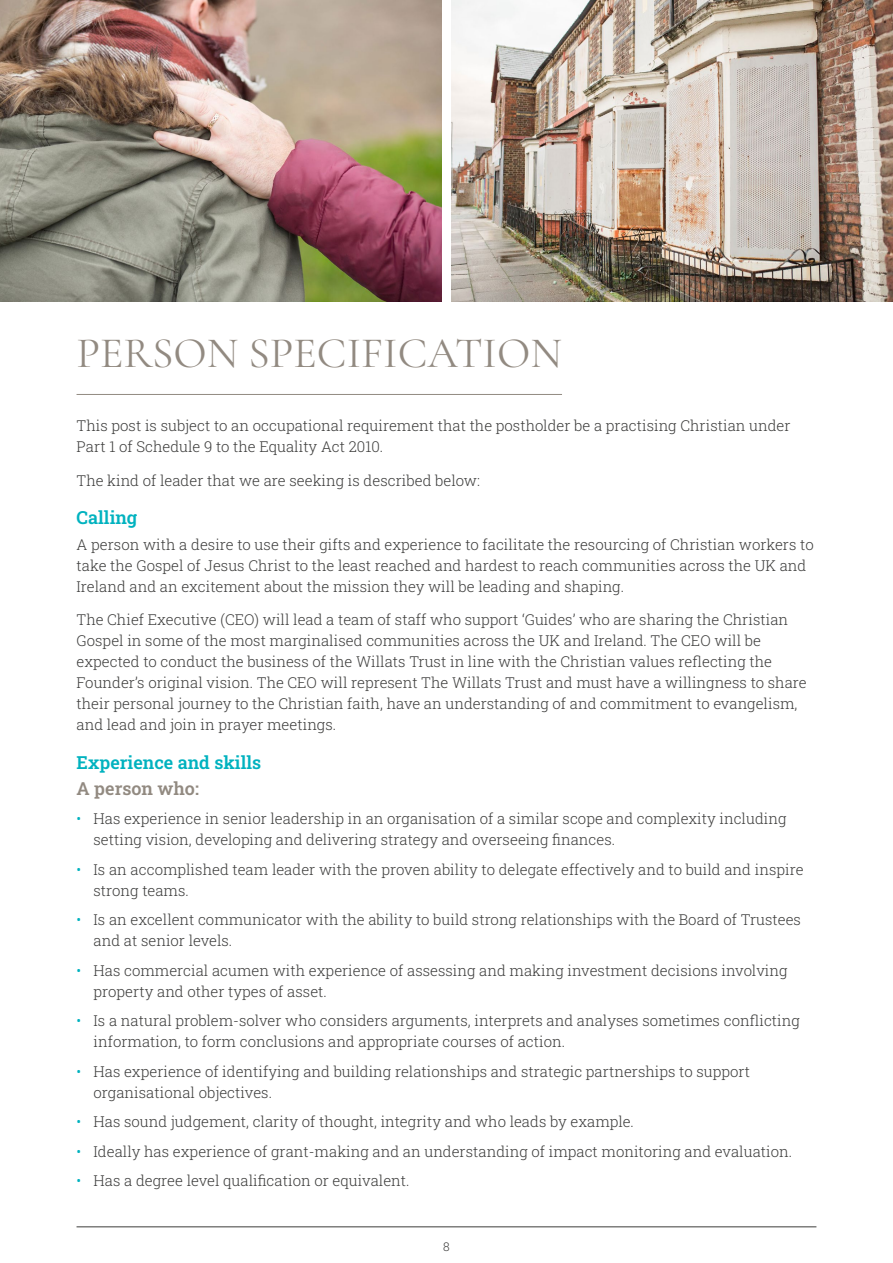
<style>
.page{position:relative;width:893px;height:1263px;background:#fff}
.page>*{position:absolute;margin:0;border:0;box-sizing:border-box;transform-origin:0 0}
.t1{font:43.5px "Cormorant Garamond";color:#928a81}
.t2{font:600 18px "Roboto Slab";color:#00b2bf}
.t3{font:600 18px "Roboto Slab";color:#928a81}
.t4{font:300 15px/21px "Roboto Slab";color:#3c3c3b}
.t5{font:300 12px "Roboto Slab";color:#3c3c3b}
.s1{color:#00b2bf}
</style>
<div class="page">
<img style="left:0;top:0;width:441px;height:302px">
<img style="left:452px;top:0;width:441px;height:302px">
<hr style="left:77px;top:394px;width:485px;height:1px;background:#928a81">
<hr style="left:77px;top:1226px;width:739px;height:1px;background:#3c3c3b">
<h1 class="t1" style="left:77px;top:327px;width:487px">PERSON SPECIFICATION</h1>
<p class="t4" style="left:77px;top:415px;width:715px">This post is subject to an occupational requirement that the postholder be a practising Christian under<br>Part 1 of Schedule 9 to the Equality Act 2010.</p>
<p class="t4" style="left:77px;top:469px;width:405px">The kind of leader that we are seeking is described below:</p>
<p class="t2" style="left:77px;top:505px;width:62px">Calling</p>
<p class="t4" style="left:77px;top:533px;width:739px">A person with a desire to use their gifts and experience to facilitate the resourcing of Christian workers to take the Gospel of Jesus Christ to the least reached and hardest to reach communities across the UK and<br>Ireland and an excitement about the mission they will be leading and shaping.</p>
<p class="t4" style="left:77px;top:609px;width:732px">The Chief Executive (CEO) will lead a team of staff who support ‘Guides’ who are sharing the Christian Gospel in some of the most marginalised communities across the UK and Ireland. The CEO will be expected to conduct the business of the Willats Trust in line with the Christian values reflecting the Founder’s original vision. The CEO will represent The Willats Trust and must have a willingness to share their personal journey to the Christian faith, have an understanding of and commitment to evangelism, and lead and join in prayer meetings.</p>
<p class="t2" style="left:77px;top:750px;width:186px">Experience and skills</p>
<p class="t3" style="left:77px;top:776px;width:124px">A person who:</p>
<p class="t4" style="left:94px;top:808px;width:694px;text-indent:-17px"><span class="s1">•</span> Has experience in senior leadership in an organisation of a similar scope and complexity including setting vision, developing and delivering strategy and overseeing finances.</p>
<p class="t4" style="left:94px;top:858px;width:711px;text-indent:-17px"><span class="s1">•</span> Is an accomplished team leader with the proven ability to delegate effectively and to build and inspire strong teams.</p>
<p class="t4" style="left:94px;top:909px;width:709px;text-indent:-17px"><span class="s1">•</span> Is an excellent communicator with the ability to build strong relationships with the Board of Trustees and at senior levels.</p>
<p class="t4" style="left:94px;top:959px;width:695px;text-indent:-17px"><span class="s1">•</span> Has commercial acumen with experience of assessing and making investment decisions involving property and other types of asset.</p>
<p class="t4" style="left:94px;top:1010px;width:708px;text-indent:-17px"><span class="s1">•</span> Is a natural problem-solver who considers arguments, interprets and analyses sometimes conflicting information, to form conclusions and appropriate courses of action.</p>
<p class="t4" style="left:94px;top:1060px;width:658px;text-indent:-17px"><span class="s1">•</span> Has experience of identifying and building relationships and strategic partnerships to support organisational objectives.</p>
<p class="t4" style="left:77px;top:1111px;width:559px"><span class="s1">•</span> Has sound judgement, clarity of thought, integrity and who leads by example.</p>
<p class="t4" style="left:77px;top:1140px;width:717px"><span class="s1">•</span> Ideally has experience of grant-making and an understanding of impact monitoring and evaluation.</p>
<p class="t4" style="left:77px;top:1170px;width:334px"><span class="s1">•</span> Has a degree level qualification or equivalent.</p>
<p class="t5" style="left:443px;top:1239px;width:8px">8</p>
</div>
